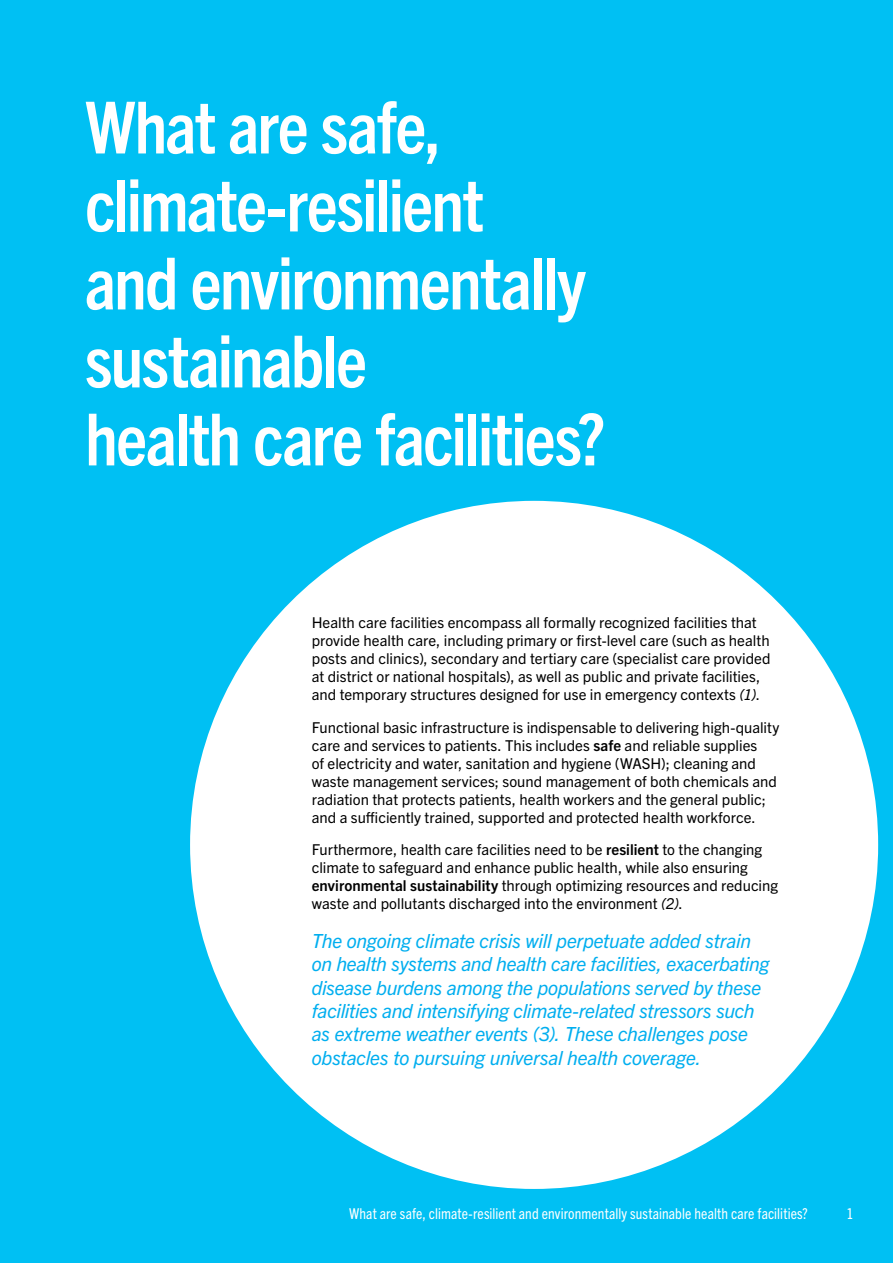
<style>
.page{position:relative;width:893px;height:1263px;background:#00c0f3}
.page>*{position:absolute;margin:0;border:0;box-sizing:border-box;transform-origin:0 0}
.t1{font:700 condensed 72px/78px "Trade Gothic Next LT Pro";letter-spacing:-.025em;color:#fff}
.t2{font:italic 19.5px/23.4px "Trade Gothic Next LT Pro";letter-spacing:-.015em;color:#00aeef}
.t3{font:15px/18px "Trade Gothic Next LT Pro";color:#000}
.t4{font:condensed 15px "Trade Gothic Next LT Pro";letter-spacing:.01em;color:#fff}
.s1{font-style:italic}
.s2{font-weight:700}
</style>
<div class="page">
<div style="left:190px;top:501px;width:688px;height:688px;background:#fff;border-radius:50%"></div>
<h1 class="t1" style="left:85px;top:84px;width:522px">What are safe, climate-resilient<br>and environmentally sustainable<br>health care facilities?</h1>
<p class="t3" style="left:312px;top:612px;width:460px">Health care facilities encompass all formally recognized facilities that provide health care, including primary or first-level care (such as health posts and clinics), secondary and tertiary care (specialist care provided at district or national hospitals), as well as public and private facilities, and temporary structures designed for use in emergency contexts <span class="s1">(1)</span>.</p>
<p class="t3" style="left:312px;top:717px;width:469px">Functional basic infrastructure is indispensable to delivering high-quality care and services to patients. This includes <span class="s2">safe</span> and reliable supplies<br>of electricity and water, sanitation and hygiene (WASH); cleaning and waste management services; sound management of both chemicals and radiation that protects patients, health workers and the general public; and a sufficiently trained, supported and protected health workforce.</p>
<p class="t3" style="left:312px;top:840px;width:468px">Furthermore, health care facilities need to be <span class="s2">resilient</span> to the changing climate to safeguard and enhance public health, while also ensuring <span class="s2">environmental sustainability</span> through optimizing resources and reducing waste and pollutants discharged into the environment <span class="s1">(2)</span>.</p>
<p class="t2" style="left:312px;top:927px;width:459px">The ongoing climate crisis will perpetuate added strain on health systems and health care facilities, exacerbating disease burdens among the populations served by these facilities and intensifying climate-related stressors such as extreme weather events (3). These challenges pose obstacles to pursuing universal health coverage.</p>
<p class="t4" style="left:349px;top:1203px;width:460px">What are safe, climate-resilient and environmentally sustainable health care facilities?</p>
<p class="t4" style="left:846px;top:1203px;width:9px">1</p>
</div>
